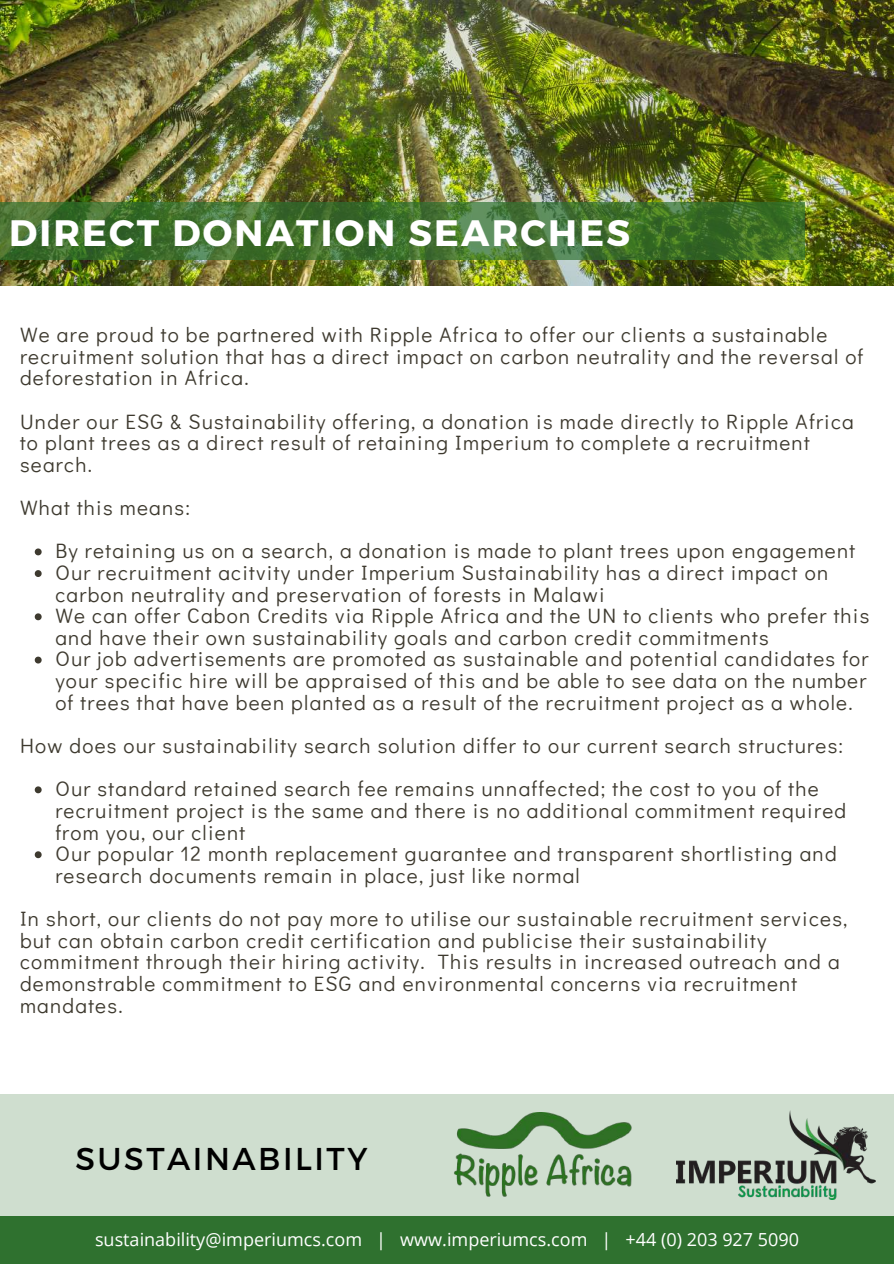
<style>
.page{position:relative;width:894px;height:1264px;background:#fff}
.page>*{position:absolute;margin:0;border:0;box-sizing:border-box;transform-origin:0 0}
.t1{font:700 36.75px "Montserrat";letter-spacing:.06em;color:#fff}
.t2{font:31.5px "Montserrat";letter-spacing:.08em;color:#000}
.t3{font:20.7px/21.6px "Didact Gothic";letter-spacing:.06em;color:#3e3a2f}
.t4{font:18px "Open Sans";color:#fff}
</style>
<div class="page">
<div style="left:0;top:1093px;width:893px;height:122px;background:#cfdecf"></div>
<img style="left:0;top:0;width:893px;height:285px">
<svg style="left:0;top:202px;width:804px;height:58px;background:#427231"></svg>
<div style="left:0;top:1215px;width:893px;height:48px;background:#2f712f"></div>
<img style="left:676px;top:1110px;width:198px;height:89px">
<img style="left:454px;top:1112px;width:178px;height:85px">
<svg style="left:35px;top:548px;width:7px;height:7px"></svg>
<svg style="left:35px;top:570px;width:7px;height:7px"></svg>
<svg style="left:35px;top:613px;width:7px;height:7px"></svg>
<svg style="left:35px;top:656px;width:7px;height:7px"></svg>
<svg style="left:35px;top:786px;width:7px;height:7px"></svg>
<svg style="left:35px;top:851px;width:7px;height:7px"></svg>
<h1 class="t1" style="left:9px;top:208px;width:622px">DIRECT DONATION SEARCHES</h1>
<p class="t3" style="left:20px;top:323px;width:844px">We are proud to be partnered with Ripple Africa to offer our clients a sustainable recruitment solution that has a direct impact on carbon neutrality and the reversal of deforestation in Africa.</p>
<p class="t3" style="left:20px;top:409px;width:835px">Under our ESG &amp; Sustainability offering, a donation is made directly to Ripple Africa to plant trees as a direct result of retaining Imperium to complete a recruitment search.</p>
<p class="t3" style="left:20px;top:496px;width:171px">What this means:</p>
<p class="t3" style="left:55px;top:539px;width:815px">By retaining us on a search, a donation is made to plant trees upon engagement Our recruitment acitvity under Imperium Sustainability has a direct impact on carbon neutrality and preservation of forests in Malawi<br>We can offer Cabon Credits via Ripple Africa and the UN to clients who prefer this and have their own sustainability goals and carbon credit commitments<br>Our job advertisements are promoted as sustainable and potential candidates for your specific hire will be appraised of this and be able to see data on the number of trees that have been planted as a result of the recruitment project as a whole.</p>
<p class="t3" style="left:20px;top:734px;width:824px">How does our sustainability search solution differ to our current search structures:</p>
<p class="t3" style="left:55px;top:777px;width:792px">Our standard retained search fee remains unnaffected; the cost to you of the recruitment project is the same and there is no additional commitment required from you, our client<br>Our popular 12 month replacement guarantee and transparent shortlisting and research documents remain in place, just like normal</p>
<p class="t3" style="left:20px;top:907px;width:828px">In short, our clients do not pay more to utilise our sustainable recruitment services, but can obtain carbon credit certification and publicise their sustainability commitment through their hiring activity. This results in increased outreach and a demonstrable commitment to ESG and environmental concerns via recruitment mandates.</p>
<h2 class="t2" style="left:75px;top:1138px;width:293px">SUSTAINABILITY</h2>
<p class="t4" style="left:95px;top:1226px;width:705px">sustainability@imperiumcs.com | www.imperiumcs.com | +44 (0) 203 927 5090</p>
</div>
